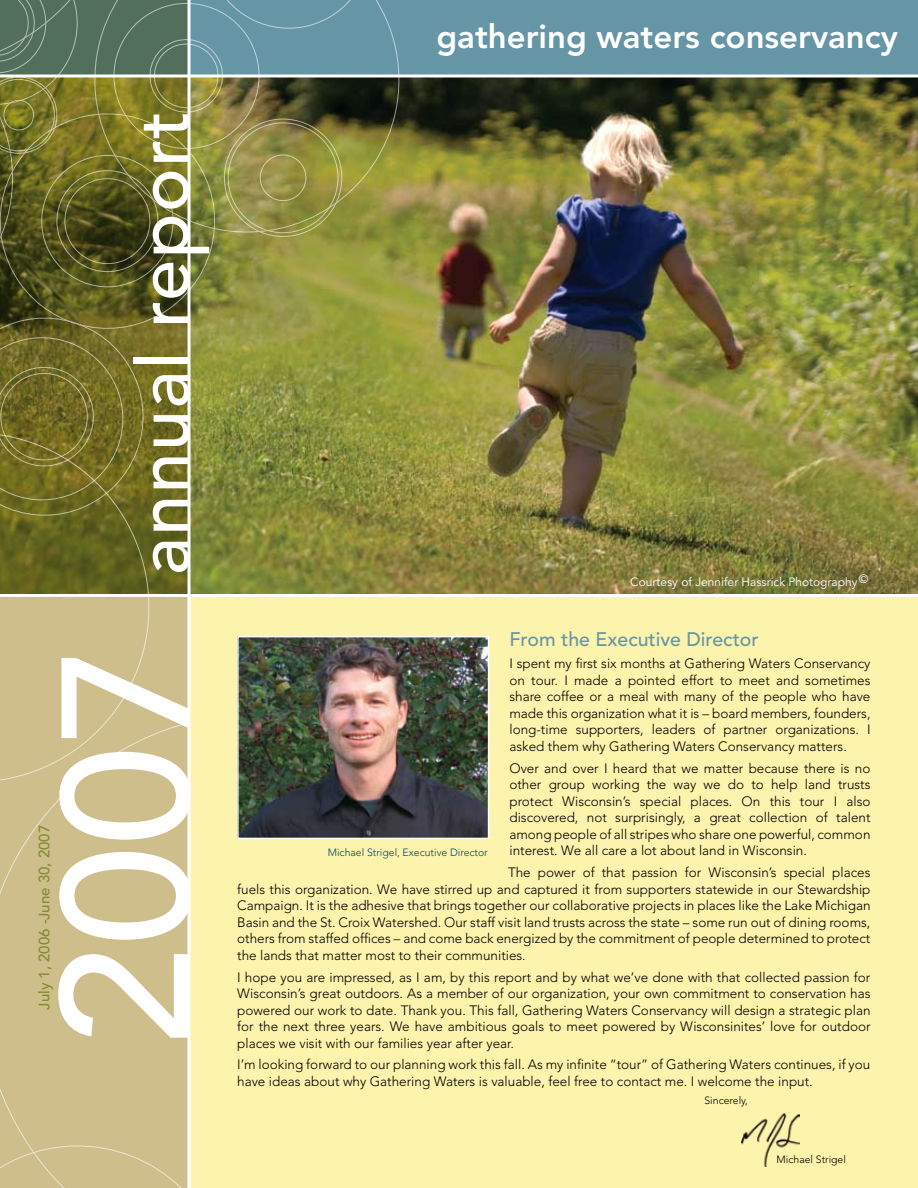
<style>
.page{position:relative;width:918px;height:1188px;background:#fff}
.page>*{position:absolute;margin:0;border:0;box-sizing:border-box;transform-origin:0 0}
.t1{font:500 180px "Avenir";color:#fff}
.t2{font:500 73.5px "Avenir";letter-spacing:.02em;color:#fff}
.t3{font:800 33px "Avenir";color:#fff}
.t4{font:500 19.5px "Avenir";color:#6696a6}
.t5{font:500 15px "Avenir";color:#838b33}
.t6{font:300 13.5px/16.5px "Avenir";color:#000;text-align:justify}
.t7{font:12px "Avenir";color:#fff}
.t8{font:300 10.5px "Avenir";color:#00456b}
.t9{font:300 10.5px "Avenir";color:#000}
</style>
<div class="page">
<img style="left:190px;top:77px;width:728px;height:517px">
<div style="left:189px;top:594px;width:729px;height:594px;background:#fcf3ad"></div>
<div style="left:0;top:0;width:918px;height:77px;background:#6696a6"></div>
<div style="left:0;top:713px;width:188px;height:413px;background:#cebe8c"></div>
<svg style="left:0;top:515px;width:170px;height:288px;background:#b0a56e"></svg>
<div style="left:0;top:1126px;width:188px;height:62px;background:#cebe8c"></div>
<svg style="left:380px;top:6px;width:19px;height:226px"></svg>
<img style="left:0;top:0;width:380px;height:515px">
<hr style="left:0;top:74px;width:918px;height:3px;background:#fff">
<hr style="left:188px;top:0;width:2px;height:1188px;background:#fff">
<hr style="left:0;top:594px;width:918px;height:3px;background:#fff">
<img style="left:239px;top:638px;width:248px;height:199px">
<div style="left:237px;top:636px;width:252px;height:203px;border:1px solid #fff"></div>
<img style="left:741px;top:1113px;width:59px;height:54px">
<h2 class="t2" style="left:121px;top:575px;width:466px;rotate:-90deg">annual report</h2>
<h1 class="t1" style="left:23px;top:1046px;width:402px;rotate:-90deg">2007</h1>
<p class="t5" style="left:36px;top:1010px;width:186px;rotate:-90deg">July 1, 2006 -June 30, 2007</p>
<h3 class="t3" style="left:436px;top:17px;width:463px">gathering waters conservancy</h3>
<p class="t7" style="left:630px;top:575px;width:240px">Courtesy of Jennifer Hassrick Photography ©</p>
<h3 class="t4" style="left:509px;top:628px;width:251px">From the Executive Director</h3>
<p class="t6" style="left:509px;top:656px;width:363px">I spent my first six months at Gathering Waters Conservancy on tour. I made a pointed effort to meet and sometimes share coffee or a meal with many of the people who have made this organization what it is – board members, founders, long-time supporters, leaders of partner organizations. I asked them why Gathering Waters Conservancy matters.</p>
<p class="t6" style="left:509px;top:760px;width:363px">Over and over I heard that we matter because there is no other group working the way we do to help land trusts protect Wisconsin’s special places. On this tour I also discovered, not surprisingly, a great collection of talent among people of all stripes who share one powerful, common interest. We all care a lot about land in Wisconsin.</p>
<p class="t6" style="left:237px;top:864px;width:635px;text-indent:271px">The power of that passion for Wisconsin’s special places fuels this organization. We have stirred up and captured it from supporters statewide in our Stewardship Campaign. It is the adhesive that brings together our collaborative projects in places like the Lake Michigan Basin and the St. Croix Watershed. Our staff visit land trusts across the state – some run out of dining rooms, others from staffed offices – and come back energized by the commitment of people determined to protect the lands that matter most to their communities.</p>
<p class="t6" style="left:237px;top:969px;width:635px">I hope you are impressed, as I am, by this report and by what we’ve done with that collected passion for Wisconsin’s great outdoors. As a member of our organization, your own commitment to conservation has powered our work to date. Thank you. This fall, Gathering Waters Conservancy will design a strategic plan for the next three years. We have ambitious goals to meet powered by Wisconsinites’ love for outdoor places we visit with our families year after year.</p>
<p class="t6" style="left:237px;top:1057px;width:635px">I’m looking forward to our planning work this fall. As my infinite “tour” of Gathering Waters continues, if you</p>
<p class="t8" style="left:328px;top:846px;width:162px">Michael Strigel, Executive Director</p>
<p class="t6" style="left:237px;top:1073px;width:577px">have ideas about why Gathering Waters is valuable, feel free to contact me. I welcome the input.</p>
<p class="t9" style="left:704px;top:1095px;width:45px">Sincerely,</p>
<p class="t9" style="left:777px;top:1153px;width:71px">Michael Strigel</p>
</div>
